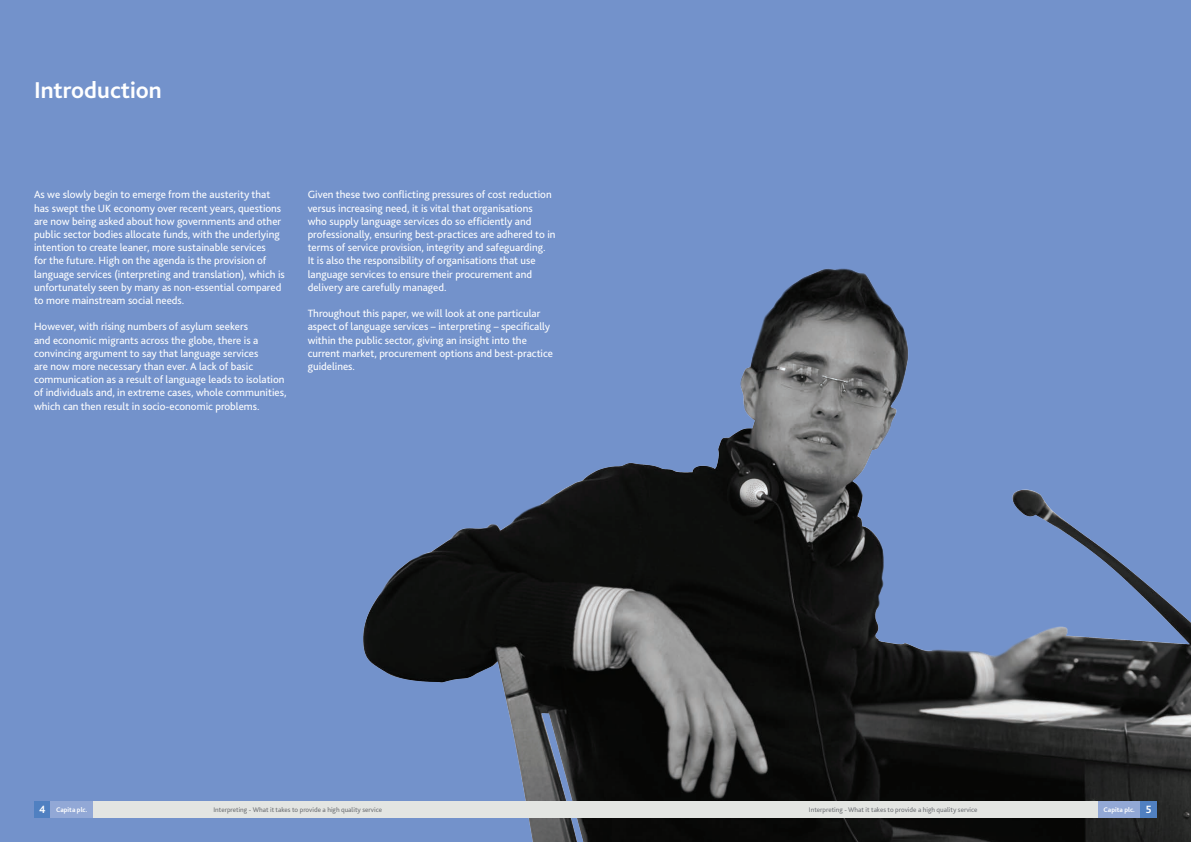
<style>
.page{position:relative;width:1191px;height:842px;background:#7392cb}
.page>*{position:absolute;margin:0;border:0;box-sizing:border-box;transform-origin:0 0}
.Paragraph_Style_1{font:700 24px "Bliss 2";color:#fff}
.t1{font:11px/13.2px "Bliss 2";color:#fff}
.Paragraph_Style_1-2{font:700 11px "Bliss 2";color:#fff}
.t2{font:7px "Bliss 2";color:#6c6f73}
.t3{font:700 7px "Bliss 2";color:#fff}
</style>
<div class="page">
<img style="left:363px;top:268px;width:828px;height:574px">
<div style="left:34px;top:801px;width:1123px;height:17px;background:#e3e5e2"></div>
<div style="left:34px;top:801px;width:17px;height:17px;background:#5080c1"></div>
<div style="left:51px;top:801px;width:42px;height:17px;background:#92a8d6"></div>
<div style="left:1098px;top:801px;width:42px;height:17px;background:#92a8d6"></div>
<div style="left:1140px;top:801px;width:17px;height:17px;background:#5080c1"></div>
<p class="Paragraph_Style_1" style="left:34px;top:75px;width:129px">Introduction</p>
<p class="t1" style="left:34px;top:188px;width:252px">As we slowly begin to emerge from the austerity that has swept the UK economy over recent years, questions are now being asked about how governments and other public sector bodies allocate funds, with the underlying intention to create leaner, more sustainable services<br>for the future. High on the agenda is the provision of language services (interpreting and translation), which is unfortunately seen by many as non-essential compared to more mainstream social needs.</p>
<p class="t1" style="left:34px;top:320px;width:254px">However, with rising numbers of asylum seekers<br>and economic migrants across the globe, there is a convincing argument to say that language services<br>are now more necessary than ever. A lack of basic communication as a result of language leads to isolation of individuals and, in extreme cases, whole communities, which can then result in socio-economic problems.</p>
<p class="t1" style="left:308px;top:188px;width:249px">Given these two conflicting pressures of cost reduction versus increasing need, it is vital that organisations<br>who supply language services do so efficiently and professionally, ensuring best-practices are adhered to in terms of service provision, integrity and safeguarding.<br>It is also the responsibility of organisations that use language services to ensure their procurement and delivery are carefully managed.</p>
<p class="t1" style="left:308px;top:307px;width:247px">Throughout this paper, we will look at one particular aspect of language services – interpreting – specifically within the public sector, giving an insight into the current market, procurement options and best-practice guidelines.</p>
<p class="Paragraph_Style_1-2" style="left:39px;top:803px;width:8px">4</p>
<p class="t3" style="left:56px;top:805px;width:33px">Capita plc.</p>
<p class="t2" style="left:213px;top:805px;width:170px">Interpreting - What it takes to provide a high quality service</p>
<p class="t2" style="left:809px;top:805px;width:170px">Interpreting - What it takes to provide a high quality service</p>
<p class="t3" style="left:1103px;top:805px;width:33px">Capita plc.</p>
<p class="Paragraph_Style_1-2" style="left:1145px;top:803px;width:7px">5</p>
</div>
